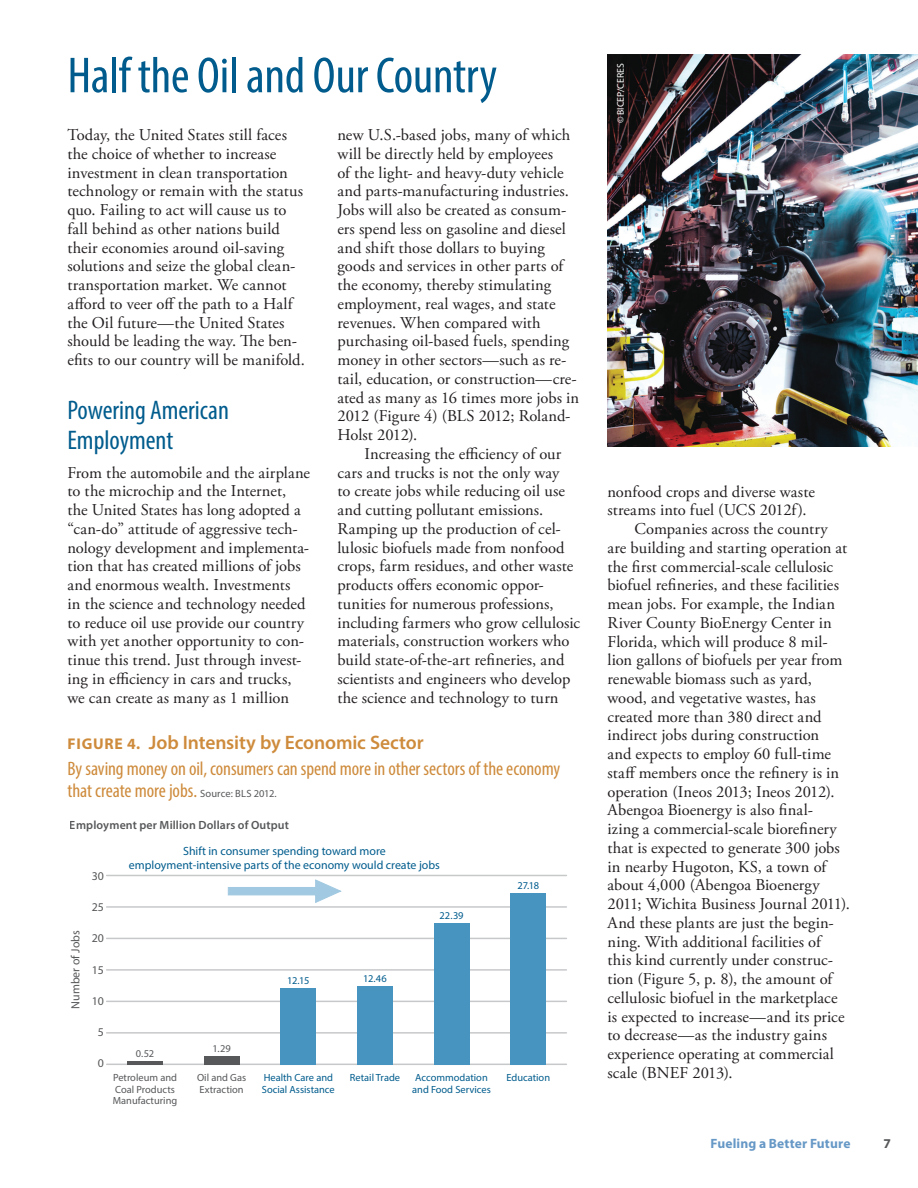
<style>
.page{position:relative;width:918px;height:1188px;background:#fff}
.page>*{position:absolute;margin:0;border:0;box-sizing:border-box;transform-origin:0 0}
.a_head{font:condensed 51px "Myriad Pro";letter-spacing:-.005em;color:#015c8d}
.b_head{font:condensed 27px/30px "Myriad Pro";color:#015c8d}
.figure_caption{font:condensed 19.5px/22.5px "Myriad Pro";letter-spacing:-.005em;color:#ce8b3c}
.figure_title{font:600 19.5px "Myriad Pro";letter-spacing:-.005em;color:#ce8b3c}
.text_following{font:16.5px/18.8px "Adobe Garamond Pro";letter-spacing:.005em;color:#231f20}
.text_first{font:16.5px/18.8px "Adobe Garamond Pro";letter-spacing:.005em;color:#231f20}
.t1{font:700 13.5px "Myriad Pro";letter-spacing:.01em;color:#6698c6}
.t2{font:700 13.5px "Myriad Pro";color:#57585a}
.t3{font:11.85px/13.4px "Myriad Pro";color:#015c8d;text-align:center}
.t4{font:600 11.85px "Myriad Pro";letter-spacing:.01em;color:#57585a}
.t5{font:11.85px "Myriad Pro";color:#57585a}
.t6{font:10.35px/11.9px "Myriad Pro";color:#015c8d}
.t7{font:10.35px/11.9px "Myriad Pro";color:#57585a}
.credit__legal{font:9.75px "Myriad Pro";letter-spacing:.015em;color:#fff}
.s1{font-weight:700;font-size:15.6px}
.s2{font-stretch:normal;font-size:10.5px;color:#57585a}
</style>
<div class="page">
<hr style="left:107px;top:1064px;width:459px;height:1px;background:#c7c8ca">
<hr style="left:107px;top:1032px;width:459px;height:2px;background:#c7c8ca">
<hr style="left:107px;top:1001px;width:459px;height:1px;background:#c7c8ca">
<hr style="left:107px;top:969px;width:459px;height:2px;background:#c7c8ca">
<hr style="left:107px;top:938px;width:459px;height:1px;background:#c7c8ca">
<hr style="left:107px;top:906px;width:459px;height:2px;background:#c7c8ca">
<hr style="left:107px;top:875px;width:459px;height:1px;background:#c7c8ca">
<hr style="left:127px;top:1061px;width:36px;height:3px;background:#57585a">
<div style="left:204px;top:1056px;width:36px;height:8px;background:#57585a"></div>
<div style="left:280px;top:988px;width:36px;height:76px;background:#4794c0"></div>
<div style="left:357px;top:986px;width:36px;height:78px;background:#4794c0"></div>
<div style="left:434px;top:923px;width:35px;height:141px;background:#4794c0"></div>
<div style="left:510px;top:893px;width:36px;height:171px;background:#4794c0"></div>
<svg style="left:228px;top:879px;width:114px;height:24px"></svg>
<img style="left:608px;top:54px;width:310px;height:393px">
<p class="a_head" style="left:68px;top:45px;width:431px">Half the Oil and Our Country</p>
<p class="text_first" style="left:338px;top:126px;width:243px">new U.S.-based jobs, many of which will be directly held by employees<br>of the light- and heavy-duty vehicle and parts-manufacturing industries.<br>Jobs will also be created as consum&shy;ers spend less on gasoline and diesel and shift those dollars to buying goods and services in other parts of the economy, thereby stimulating employment, real wages, and state revenues. When compared with purchasing oil-based fuels, spending money in other sectors—such as re&shy;tail, education, or construction—cre&shy;ated as many as 16 times more jobs in 2012 (Figure 4) (BLS 2012; Roland-Holst 2012).</p>
<p class="text_following" style="left:338px;top:445px;width:244px;text-indent:27px">Increasing the efficiency of our cars and trucks is not the only way<br>to create jobs while reducing oil use and cutting pollutant emissions.<br>Ramping up the production of cel&shy;lulosic biofuels made from nonfood crops, farm residues, and other waste products offers economic oppor&shy;tunities for numerous professions, including farmers who grow cellulosic materials, construction workers who build state-of-the-art refineries, and scientists and engineers who develop the science and technology to turn</p>
<p class="text_first" style="left:68px;top:126px;width:239px">Today, the United States still faces the choice of whether to increase investment in clean transportation technology or remain with the status quo. Failing to act will cause us to fall behind as other nations build their economies around oil-saving solutions and seize the global clean&shy;transportation market. We cannot afford to veer off the path to a Half the Oil future—the United States should be leading the way. The ben&shy;efits to our country will be manifold.</p>
<p class="b_head" style="left:68px;top:395px;width:163px">Powering American<br>Employment</p>
<p class="text_first" style="left:68px;top:464px;width:244px">From the automobile and the airplane to the microchip and the Internet, the United States has long adopted a “can-do” attitude of aggressive tech&shy;nology development and implementa&shy;tion that has created millions of jobs and enormous wealth. Investments<br>in the science and technology needed to reduce oil use provide our country with yet another opportunity to con&shy;tinue this trend. Just through invest&shy;ing in efficiency in cars and trucks, we can create as many as 1 million</p>
<p class="figure_title" style="left:68px;top:730px;width:358px"><span class="s1">FIGURE 4.</span> Job Intensity by Economic Sector</p>
<p class="figure_caption" style="left:68px;top:757px;width:494px">By saving money on oil, consumers can spend more in other sectors of the economy that create more jobs. <span class="s2">Source: BLS 2012.</span></p>
<p class="t4" style="left:70px;top:818px;width:221px">Employment per Million Dollars of Output</p>
<p class="t5" style="left:68px;top:1009px;width:80px;rotate:-90deg">Number of Jobs</p>
<p class="t5" style="left:92px;top:869px;width:14px">30</p>
<p class="t5" style="left:92px;top:900px;width:14px">25</p>
<p class="t5" style="left:92px;top:931px;width:14px">20</p>
<p class="t5" style="left:92px;top:962px;width:14px">15</p>
<p class="t5" style="left:92px;top:994px;width:14px">10</p>
<p class="t5" style="left:98px;top:1025px;width:8px">5</p>
<p class="t5" style="left:98px;top:1056px;width:8px">0</p>
<p class="t3" style="left:129px;top:844px;width:313px">Shift in consumer spending toward more employment-intensive parts of the economy would create jobs</p>
<p class="t7" style="left:136px;top:1047px;width:20px">0.52</p>
<p class="t7" style="left:213px;top:1042px;width:20px">1.29</p>
<p class="t6" style="left:287px;top:974px;width:24px">12.15</p>
<p class="t6" style="left:363px;top:972px;width:25px">12.46</p>
<p class="t6" style="left:440px;top:910px;width:26px">22.39</p>
<p class="t6" style="left:517px;top:879px;width:23px">27.18</p>
<p class="t7" style="left:113px;top:1071px;width:66px">Petroleum and<br>Coal Products<br>Manufacturing</p>
<p class="t7" style="left:197px;top:1071px;width:51px">Oil and Gas<br>Extraction</p>
<p class="t6" style="left:350px;top:1071px;width:52px">Retail Trade</p>
<p class="t6" style="left:262px;top:1071px;width:74px">Health Care and<br>Social Assistance</p>
<p class="t6" style="left:415px;top:1071px;width:74px">Accommodation</p>
<p class="t6" style="left:506px;top:1071px;width:45px">Education</p>
<p class="t6" style="left:412px;top:1083px;width:80px">and Food Services</p>
<p class="credit__legal" style="left:615px;top:123px;width:62px;rotate:-90deg">©BICEP/CERES</p>
<p class="text_following" style="left:608px;top:483px;width:209px">nonfood crops and diverse waste streams into fuel (UCS 2012f).</p>
<p class="text_following" style="left:608px;top:520px;width:244px;text-indent:27px">Companies across the country are building and starting operation at the first commercial-scale cellulosic biofuel refineries, and these facilities mean jobs. For example, the Indian River County BioEnergy Center in Florida, which will produce 8 mil&shy;lion gallons of biofuels per year from renewable biomass such as yard, wood, and vegetative wastes, has created more than 380 direct and indirect jobs during construction<br>and expects to employ 60 full-time staff members once the refinery is in operation (Ineos 2013; Ineos 2012).<br>Abengoa Bioenergy is also final-<br>izing a commercial-scale biorefinery that is expected to generate 300 jobs in nearby Hugoton, KS, a town of about 4,000 (Abengoa Bioenergy 2011; Wichita Business Journal 2011).<br>And these plants are just the begin&shy;ning. With additional facilities of<br>this kind currently under construc&shy;tion (Figure 5, p. 8), the amount of cellulosic biofuel in the marketplace is expected to increase—and its price to decrease—as the industry gains experience operating at commercial scale (BNEF 2013).</p>
<p class="t1" style="left:711px;top:1134px;width:142px">Fueling a Better Future</p>
<p class="t2" style="left:884px;top:1134px;width:9px">7</p>
</div>
